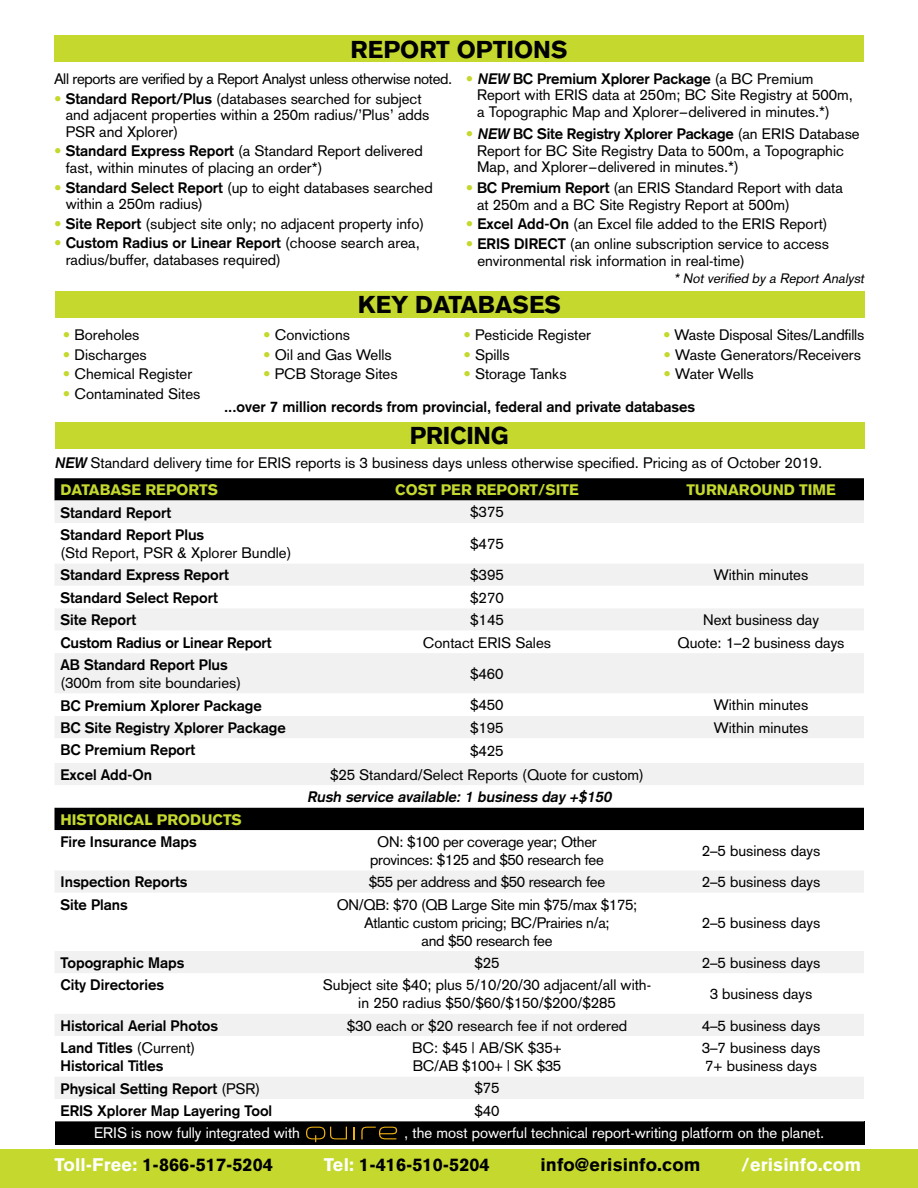
<style>
.page{position:relative;width:918px;height:1188px;background:#fff}
.page>*{position:absolute;margin:0;border:0;box-sizing:border-box;transform-origin:0 0}
.t1{font:900 24px "Akzidenz Grotesk";color:#000}
.t2{font:900 18px "Akzidenz Grotesk";letter-spacing:.005em;color:#000}
.t3{font:900 18px "Akzidenz Grotesk";letter-spacing:.005em;color:#fff}
.t4{font:15px/16.5px "Akzidenz Grotesk";color:#000}
.t5{font:700 15px/18px "Akzidenz Grotesk";color:#000}
.t6{font:15px/18px "Akzidenz Grotesk";letter-spacing:-.02em;color:#000;text-align:center}
.t7{font:15px "Akzidenz Grotesk";color:#fff}
.t8{font:15px "Akzidenz Grotesk";letter-spacing:-.025em;color:#000}
.t9{font:900 15px "Akzidenz Grotesk";color:#c4d82e}
.t10{font:italic 700 15px "Akzidenz Grotesk";color:#000}
.t11{font:italic 13.5px "Akzidenz Grotesk";color:#000}
.s1{color:#c4d82e}
.s2{font-weight:700}
.s3{font-weight:700;font-style:italic}
.s4{font-weight:900;color:#c4d82e}
.s5{font-weight:400}
.s6{color:#fff}
</style>
<div class="page">
<div style="left:54px;top:35px;width:810px;height:27px;background:#c4d82e"></div>
<div style="left:55px;top:1122px;width:810px;height:23px;background:#000"></div>
<svg style="left:306px;top:1127px;width:41px;height:15px"></svg>
<svg style="left:354px;top:1127px;width:1px;height:12px"></svg>
<svg style="left:361px;top:1127px;width:36px;height:12px"></svg>
<div style="left:55px;top:422px;width:810px;height:27px;background:#c4d82e"></div>
<svg style="left:55px;top:478px;width:809px;height:23px"></svg>
<div style="left:55px;top:501px;width:809px;height:22px;background:#f1f1f2"></div>
<svg style="left:55px;top:564px;width:809px;height:535px"></svg>
<div style="left:55px;top:808px;width:809px;height:22px;background:#000"></div>
<div style="left:55px;top:291px;width:810px;height:27px;background:#c4d82e"></div>
<div style="left:0;top:1150px;width:918px;height:38px;background:#c4d82e"></div>
<h1 class="t1" style="left:351px;top:35px;width:218px">REPORT OPTIONS</h1>
<p class="t8" style="left:54px;top:70px;width:400px">All reports are verified by a Report Analyst unless otherwise noted.</p>
<p class="t4" style="left:66px;top:90px;width:365px;text-indent:-12px"><span class="s1">•</span> <span class="s2">Standard Report/Plus</span> (databases searched for subject and adjacent properties within a 250m radius/’Plus’ adds<br>PSR and Xplorer)</p>
<p class="t4" style="left:66px;top:143px;width:359px;text-indent:-12px"><span class="s1">•</span> <span class="s2">Standard Express Report</span> (a Standard Report delivered fast, within minutes of placing an order*)</p>
<p class="t4" style="left:66px;top:179px;width:369px;text-indent:-12px"><span class="s1">•</span> <span class="s2">Standard Select Report</span> (up to eight databases searched within a 250m radius)</p>
<p class="t4" style="left:54px;top:215px;width:372px"><span class="s1">•</span> <span class="s2">Site Report</span> (subject site only; no adjacent property info)</p>
<p class="t4" style="left:66px;top:235px;width:356px;text-indent:-12px"><span class="s1">•</span> <span class="s2">Custom Radius or Linear Report</span> (choose search area, radius/buffer, databases required)</p>
<p class="t4" style="left:477px;top:70px;width:377px;text-indent:-11px"><span class="s1">•</span> <span class="s3">NEW</span> <span class="s2">BC Premium Xplorer Package</span> (a BC Premium<br>Report with ERIS data at 250m; BC Site Registry at 500m, a Topographic Map and Xplorer–delivered in minutes.*)</p>
<p class="t4" style="left:477px;top:126px;width:384px;text-indent:-11px"><span class="s1">•</span> <span class="s3">NEW</span> <span class="s2">BC Site Registry Xplorer Package</span> (an ERIS Database<br>Report for BC Site Registry Data to 500m, a Topographic<br>Map, and Xplorer–delivered in minutes.*)</p>
<p class="t4" style="left:477px;top:180px;width:367px;text-indent:-11px"><span class="s1">•</span> <span class="s2">BC Premium Report</span> (an ERIS Standard Report with data at 250m and a BC Site Registry Report at 500m)</p>
<p class="t4" style="left:466px;top:216px;width:363px"><span class="s1">•</span> <span class="s2">Excel Add-On</span> (an Excel file added to the ERIS Report)</p>
<p class="t4" style="left:477px;top:236px;width:353px;text-indent:-12px"><span class="s1">•</span> <span class="s2">ERIS DIRECT</span> (an online subscription service to access environmental risk information in real-time)</p>
<p class="t11" style="left:674px;top:271px;width:194px">* Not verified by a Report Analyst</p>
<p class="t4" style="left:63px;top:326px;width:78px"><span class="s1">•</span> Boreholes</p>
<p class="t4" style="left:63px;top:346px;width:85px"><span class="s1">•</span> Discharges</p>
<p class="t4" style="left:63px;top:366px;width:131px"><span class="s1">•</span> Chemical Register</p>
<p class="t4" style="left:63px;top:386px;width:139px"><span class="s1">•</span> Contaminated Sites</p>
<h1 class="t1" style="left:358px;top:290px;width:205px">KEY DATABASES</h1>
<p class="t4" style="left:263px;top:326px;width:88px"><span class="s1">•</span> Convictions</p>
<p class="t4" style="left:263px;top:346px;width:130px"><span class="s1">•</span> Oil and Gas Wells</p>
<p class="t4" style="left:263px;top:366px;width:136px"><span class="s1">•</span> PCB Storage Sites</p>
<p class="t4" style="left:463px;top:326px;width:129px"><span class="s1">•</span> Pesticide Register</p>
<p class="t4" style="left:463px;top:346px;width:48px"><span class="s1">•</span> Spills</p>
<p class="t4" style="left:463px;top:366px;width:105px"><span class="s1">•</span> Storage Tanks</p>
<p class="t4" style="left:663px;top:326px;width:203px"><span class="s1">•</span> Waste Disposal Sites/Landfills</p>
<p class="t4" style="left:664px;top:346px;width:199px"><span class="s1">•</span> Waste Generators/Receivers</p>
<p class="t4" style="left:664px;top:366px;width:92px"><span class="s1">•</span> Water Wells</p>
<p class="t5" style="left:224px;top:398px;width:472px">...over 7 million records from provincial, federal and private databases</p>
<h1 class="t1" style="left:410px;top:421px;width:100px">PRICING</h1>
<p class="t4" style="left:61px;top:449px;width:763px;line-height:27.2px;text-indent:-6px"><span class="s3">NEW</span> Standard delivery time for ERIS reports is 3 business days unless otherwise specified. Pricing as of October 2019.<br><span class="s4">DATABASE REPORTS</span></p>
<p class="t9" style="left:395px;top:481px;width:185px">COST PER REPORT/SITE</p>
<p class="t9" style="left:686px;top:481px;width:151px">TURNAROUND TIME</p>
<p class="t5" style="left:61px;top:503px;width:112px">Standard Report</p>
<p class="t4" style="left:470px;top:504px;width:35px">$375</p>
<p class="t5" style="left:61px;top:526px;width:145px">Standard Report Plus</p>
<p class="t4" style="left:61px;top:544px;width:232px">(Std Report, PSR &amp; Xplorer Bundle)</p>
<p class="t4" style="left:470px;top:535px;width:35px">$475</p>
<p class="t5" style="left:61px;top:566px;width:170px">Standard Express Report</p>
<p class="t4" style="left:470px;top:567px;width:35px">$395</p>
<p class="t4" style="left:714px;top:567px;width:96px">Within minutes</p>
<p class="t5" style="left:61px;top:588px;width:159px">Standard Select Report</p>
<p class="t4" style="left:470px;top:589px;width:35px">$270</p>
<p class="t5" style="left:61px;top:611px;width:77px">Site Report</p>
<p class="t4" style="left:470px;top:612px;width:35px">$145</p>
<p class="t4" style="left:703px;top:612px;width:117px">Next business day</p>
<p class="t5" style="left:60px;top:633px;width:213px">Custom Radius or Linear Report</p>
<p class="t4" style="left:423px;top:634px;width:130px">Contact ERIS Sales</p>
<p class="t4" style="left:678px;top:634px;width:168px">Quote: 1–2 business days</p>
<p class="t5" style="left:60px;top:656px;width:169px">AB Standard Report Plus</p>
<p class="t4" style="left:60px;top:675px;width:182px">(300m from site boundaries)</p>
<p class="t4" style="left:470px;top:666px;width:35px">$460</p>
<p class="t5" style="left:60px;top:696px;width:203px">BC Premium Xplorer Package</p>
<p class="t4" style="left:470px;top:697px;width:35px">$450</p>
<p class="t4" style="left:714px;top:697px;width:96px">Within minutes</p>
<p class="t5" style="left:60px;top:719px;width:227px">BC Site Registry Xplorer Package</p>
<p class="t4" style="left:470px;top:719px;width:35px">$195</p>
<p class="t4" style="left:714px;top:719px;width:96px">Within minutes</p>
<p class="t5" style="left:60px;top:741px;width:136px">BC Premium Report</p>
<p class="t4" style="left:470px;top:743px;width:35px">$425</p>
<p class="t5" style="left:60px;top:766px;width:93px">Excel Add-On</p>
<p class="t4" style="left:330px;top:766px;width:315px">$25 Standard/Select Reports (Quote for custom)</p>
<p class="t10" style="left:307px;top:788px;width:309px">Rush service available: 1 business day +$150</p>
<p class="t9" style="left:61px;top:810px;width:183px">HISTORICAL PRODUCTS</p>
<p class="t5" style="left:61px;top:833px;width:138px">Fire Insurance Maps</p>
<p class="t6" style="left:370px;top:833px;width:235px">ON: $100 per coverage year; Other provinces: $125 and $50 research fee</p>
<p class="t4" style="left:702px;top:842px;width:120px">2–5 business days</p>
<p class="t5" style="left:61px;top:873px;width:128px">Inspection Reports</p>
<p class="t6" style="left:369px;top:873px;width:238px">$55 per address and $50 research fee</p>
<p class="t4" style="left:702px;top:874px;width:120px">2–5 business days</p>
<p class="t5" style="left:61px;top:895px;width:69px">Site Plans</p>
<p class="t6" style="left:337px;top:895px;width:302px">ON/QB: $70 (QB Large Site min $75/max $175;<br>Atlantic custom pricing; BC/Prairies n/a;<br>and $50 research fee</p>
<p class="t4" style="left:702px;top:914px;width:120px">2–5 business days</p>
<p class="t5" style="left:61px;top:954px;width:125px">Topographic Maps</p>
<p class="t4" style="left:475px;top:954px;width:27px">$25</p>
<p class="t4" style="left:702px;top:954px;width:120px">2–5 business days</p>
<p class="t5" style="left:61px;top:976px;width:105px">City Directories</p>
<p class="t4" style="left:323px;top:976px;width:330px;line-height:18px;text-align:center">Subject site $40; plus 5/10/20/30 adjacent/all with&shy;in 250 radius $50/$60/$150/$200/$285</p>
<p class="t4" style="left:710px;top:986px;width:104px">3 business days</p>
<p class="t5" style="left:61px;top:1016px;width:159px">Historical Aerial Photos</p>
<p class="t4" style="left:347px;top:1017px;width:282px">$30 each or $20 research fee if not ordered</p>
<p class="t4" style="left:702px;top:1017px;width:120px">4–5 business days</p>
<p class="t5" style="left:61px;top:1039px;width:136px">Land Titles <span class="s5">(Current)<br></span>Historical Titles</p>
<p class="t6" style="left:412px;top:1039px;width:151px;text-align:left">BC: $45 | AB/SK $35+<br>BC/AB $100+ | SK $35</p>
<p class="t4" style="left:702px;top:1039px;width:120px;line-height:18px">3–7 business days<br>7+ business days</p>
<p class="t5" style="left:61px;top:1079px;width:201px">Physical Setting Report <span class="s5">(PSR)</span></p>
<p class="t4" style="left:475px;top:1080px;width:27px">$75</p>
<p class="t5" style="left:61px;top:1102px;width:213px">ERIS Xplorer Map Layering Tool</p>
<p class="t4" style="left:475px;top:1102px;width:27px">$40</p>
<p class="t7" style="left:94px;top:1124px;width:207px">ERIS is now fully integrated with</p>
<p class="t7" style="left:404px;top:1124px;width:422px">, the most powerful technical report-writing platform on the planet.</p>
<p class="t2" style="left:55px;top:1154px;width:220px"><span class="s6">Toll-Free:</span> 1-866-517-5204</p>
<p class="t2" style="left:324px;top:1154px;width:167px"><span class="s6">Tel:</span> 1-416-510-5204</p>
<p class="t2" style="left:541px;top:1154px;width:161px">info@erisinfo.com</p>
<p class="t3" style="left:741px;top:1154px;width:121px">/erisinfo.com</p>
</div>
